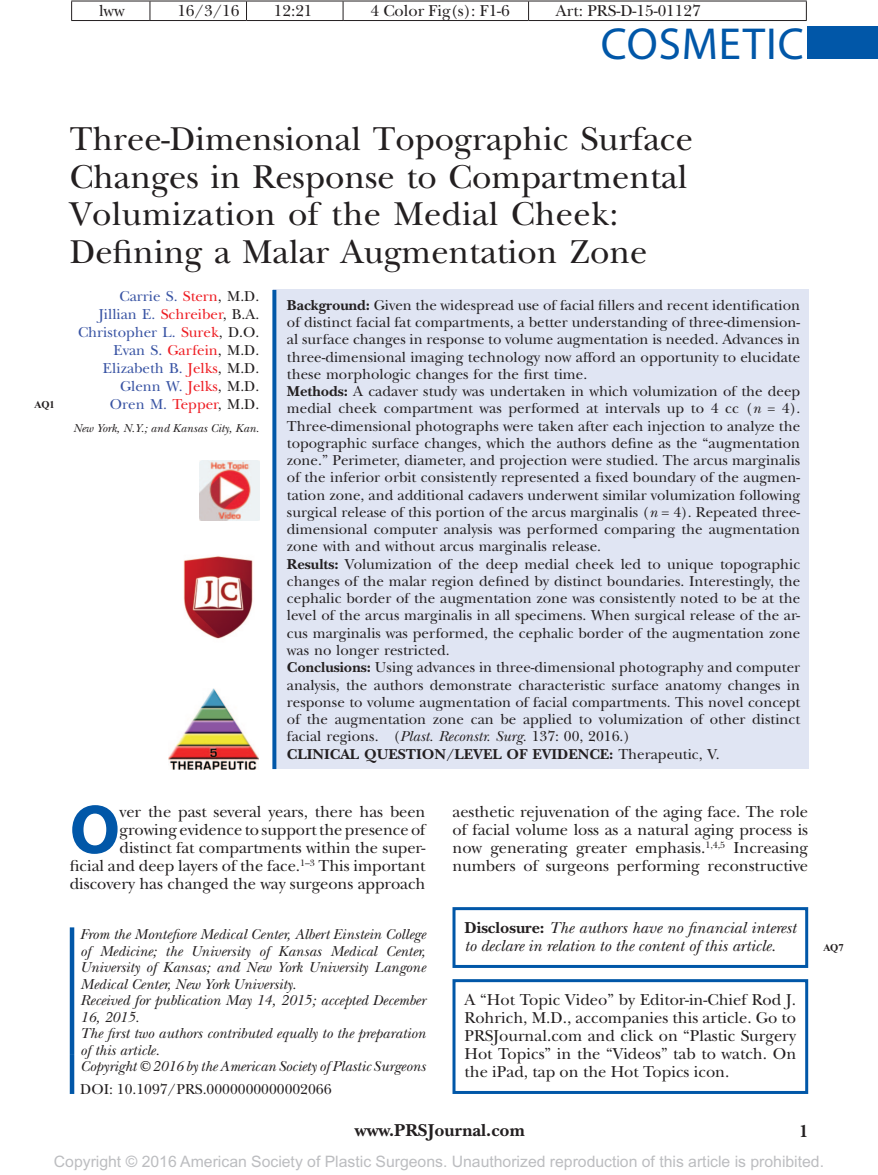
<style>
.page{position:relative;width:878px;height:1175px;background:#fff}
.page>*{position:absolute;margin:0;border:0;box-sizing:border-box;transform-origin:0 0}
.t1{font:700 69.9px "Myriad Pro";color:#0157a8}
.t2{font:45px "Myriad Pro";letter-spacing:.02em;color:#0157a8}
.t3{font:34.5px/37.5px "New Baskerville";color:#231f20}
.t4{font:700 18px "New Baskerville";color:#231f20}
.t5{font:16.5px/18px "New Baskerville";letter-spacing:-.005em;color:#231f20;text-align:justify}
.t6{font:italic 16.5px/18px "New Baskerville";color:#231f20}
.t7{font:15.75px "Arial MT Std";color:#bcbdc0}
.t8{font:15px/17.2px "New Baskerville";color:#231f20}
.t9{font:italic 15px/16.5px "New Baskerville";color:#231f20}
.t10{font:15px/18px "New Baskerville";color:#3853a3;text-align:right}
.t11{font:italic 12px "New Baskerville";color:#231f20}
.t12{font:700 10.5px "Times New Roman";letter-spacing:-.02em;color:#231f20}
.s1{color:#ee1d23}
.s2{color:#231f20}
.s3{font-weight:700}
.s4{font-style:italic}
.s5{font-weight:700;font-style:normal}
</style>
<div class="page">
<div style="left:807px;top:26px;width:71px;height:33px;background:#0157a8"></div>
<div style="left:452px;top:907px;width:356px;height:61px;border:3px solid #0157a8"></div>
<hr style="left:70px;top:1054px;width:4px;height:40px;background:#0157a8">
<div style="left:273px;top:290px;width:536px;height:479px;background:#e0e5f3"></div>
<svg style="left:272px;top:290px;width:4px;height:479px;background:#1a67b0"></svg>
<hr style="left:70px;top:927px;width:4px;height:127px;background:#0157a8">
<img style="left:168px;top:688px;width:90px;height:81px">
<img style="left:199px;top:460px;width:60px;height:61px">
<img style="left:183px;top:556px;width:70px;height:83px">
<div style="left:452px;top:979px;width:356px;height:115px;border:3px solid #0157a8"></div>
<hr style="left:71px;top:1px;width:79px;height:1px;background:#231f20">
<svg style="left:71px;top:1px;width:1px;height:19px"></svg>
<hr style="left:150px;top:1px;width:96px;height:1px;background:#231f20">
<svg style="left:150px;top:1px;width:1px;height:19px"></svg>
<hr style="left:246px;top:1px;width:97px;height:1px;background:#231f20">
<svg style="left:246px;top:1px;width:1px;height:19px"></svg>
<hr style="left:343px;top:1px;width:185px;height:1px;background:#231f20">
<svg style="left:343px;top:1px;width:1px;height:19px"></svg>
<hr style="left:528px;top:1px;width:278px;height:1px;background:#231f20">
<svg style="left:528px;top:1px;width:1px;height:19px"></svg>
<svg style="left:806px;top:1px;width:1px;height:19px"></svg>
<hr style="left:71px;top:20px;width:79px;height:1px;background:#231f20">
<hr style="left:150px;top:20px;width:96px;height:1px;background:#231f20">
<hr style="left:246px;top:20px;width:97px;height:1px;background:#231f20">
<hr style="left:343px;top:20px;width:185px;height:1px;background:#231f20">
<hr style="left:528px;top:20px;width:278px;height:1px;background:#231f20">
<p class="t5" style="left:99px;top:2px;width:27px">lww</p>
<p class="t5" style="left:177px;top:2px;width:64px">16/3/16</p>
<p class="t5" style="left:274px;top:2px;width:40px">12:21</p>
<p class="t5" style="left:370px;top:2px;width:141px">4 Color Fig(s): F1-6</p>
<p class="t5" style="left:556px;top:2px;width:146px">Art: PRS-D-15-01127</p>
<h2 class="t2" style="left:600px;top:16px;width:204px">COSMETIC</h2>
<p class="t12" style="left:34px;top:399px;width:22px">AQ1</p>
<h3 class="t3" style="left:70px;top:121px;width:624px">Three-Dimensional Topographic Surface Changes in Response to Compartmental Volumization of the Medial Cheek:<br>Defining a Malar Augmentation Zone</h3>
<p class="t10" style="left:78px;top:287px;width:183px">Carrie S. <span class="s1">Stern</span><span class="s2">, M.D.<br></span>Jillian E. <span class="s1">Schreiber</span><span class="s2">, B.A.<br></span>Christopher L. <span class="s1">Surek</span><span class="s2">, D.O.<br></span>Evan S. <span class="s1">Garfein</span><span class="s2">, M.D.<br></span>Elizabeth B. <span class="s1">Jelks</span><span class="s2">, M.D.<br></span>Glenn W. <span class="s1">Jelks</span><span class="s2">, M.D.<br></span>Oren M. <span class="s1">Tepper</span><span class="s2">, M.D.</span></p>
<p class="t11" style="left:73px;top:421px;width:188px">New York, N.Y.; and Kansas City, Kan.</p>
<p class="t8" style="left:287px;top:296px;width:515px"><span class="s3">Background:</span> Given the widespread use of facial fillers and recent identification of distinct facial fat compartments, a better understanding of three-dimension&shy;al surface changes in response to volume augmentation is needed. Advances in three-dimensional imaging technology now afford an opportunity to elucidate these morphologic changes for the first time.<br><span class="s3">Methods:</span> A cadaver study was undertaken in which volumization of the deep medial cheek compartment was performed at intervals up to 4 cc (<span class="s4">n</span> = 4).<br>Three-dimensional photographs were taken after each injection to analyze the topographic surface changes, which the authors define as the “augmentation zone.” Perimeter, diameter, and projection were studied. The arcus marginalis of the inferior orbit consistently represented a fixed boundary of the augmen&shy;tation zone, and additional cadavers underwent similar volumization following surgical release of this portion of the arcus marginalis (<span class="s4">n</span> = 4). Repeated three&shy;dimensional computer analysis was performed comparing the augmentation zone with and without arcus marginalis release.<br><span class="s3">Results:</span> Volumization of the deep medial cheek led to unique topographic changes of the malar region defined by distinct boundaries. Interestingly, the cephalic border of the augmentation zone was consistently noted to be at the level of the arcus marginalis in all specimens. When surgical release of the ar&shy;cus marginalis was performed, the cephalic border of the augmentation zone was no longer restricted.<br><span class="s3">Conclusions:</span> Using advances in three-dimensional photography and computer analysis, the authors demonstrate characteristic surface anatomy changes in response to volume augmentation of facial compartments. This novel concept of the augmentation zone can be applied to volumization of other distinct facial regions. (<span class="s4">Plast. Reconstr. Surg.</span> 137: 00, 2016.)<br><span class="s3">CLINICAL QUESTION/LEVEL OF EVIDENCE:</span> Therapeutic, V.</p>
<h1 class="t1" style="left:70px;top:784px;width:52px">O</h1>
<p class="t5" style="left:70px;top:803px;width:357px;text-align:right">ver the past several years, there has been growing evidence to support the presence of distinct fat compartments within the super-<br>ficial and deep layers of the face.<sup>1–3</sup> This important discovery has changed the way surgeons approach</p>
<p class="t5" style="left:452px;top:803px;width:357px">aesthetic rejuvenation of the aging face. The role of facial volume loss as a natural aging process is now generating greater emphasis.<sup>1,4,5</sup> Increasing numbers of surgeons performing reconstructive</p>
<p class="t6" style="left:464px;top:919px;width:333px"><span class="s5">Disclosure:</span> The authors have no financial interest to declare in relation to the content of this article.</p>
<p class="t9" style="left:80px;top:926px;width:347px">From the Montefiore Medical Center, Albert Einstein College of Medicine; the University of Kansas Medical Center, University of Kansas; and New York University Langone Medical Center, New York University.<br>Received for publication May 14, 2015; accepted December 16, 2015.<br>The first two authors contributed equally to the preparation of this article.</p>
<p class="t5" style="left:464px;top:991px;width:333px">A “Hot Topic Video” by Editor-in-Chief Rod J.<br>Rohrich, M.D., accompanies this article. Go to PRSJournal.com and click on “Plastic Surgery Hot Topics” in the “Videos” tab to watch. On the iPad, tap on the Hot Topics icon.</p>
<p class="t9" style="left:80px;top:1058px;width:347px">Copyright © 2016 by the American Society of Plastic Surgeons</p>
<p class="t8" style="left:80px;top:1080px;width:253px">DOI: 10.1097/PRS.0000000000002066</p>
<p class="t4" style="left:355px;top:1119px;width:171px">www.PRSJournal.com</p>
<p class="t4" style="left:799px;top:1120px;width:11px">1</p>
<p class="t12" style="left:823px;top:941px;width:22px">AQ7</p>
<p class="t7" style="left:54px;top:1152px;width:771px">Copyright © 2016 American Society of Plastic Surgeons. Unauthorized reproduction of this article is prohibited.</p>
</div>
